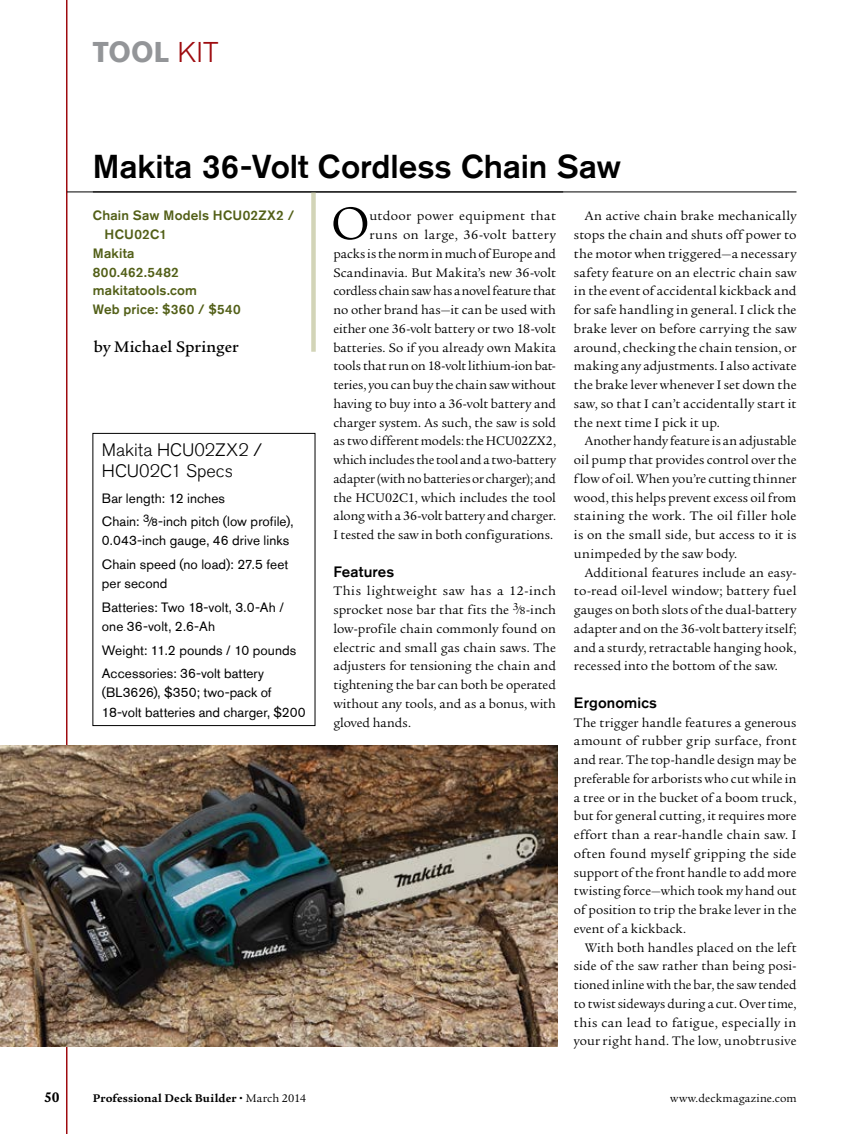
<style>
.page{position:relative;width:864px;height:1134px;background:#fff}
.page>*{position:absolute;margin:0;border:0;box-sizing:border-box;transform-origin:0 0}
.t1{font:50.1px "Legacy Serif Std";color:#000}
.t2{font:500 33px "Akzidenz Grotesk Std";color:#000}
.t3{font:700 28.5px "Akzidenz Grotesk Std";color:#939598}
.t4{font:300 18px/20.7px "Akzidenz Grotesk Std";color:#000}
.t5{font:500 16.5px "Legacy Serif Std";color:#000}
.t6{font:500 15px "Akzidenz Grotesk Std";letter-spacing:.01em;color:#000}
.t7{font:700 15px "Legacy Serif Std";color:#000}
.t8{font:13.5px/18.8px "Legacy Serif Std";letter-spacing:.005em;color:#000;text-align:justify}
.t9{font:13.5px/23.5px "Akzidenz Grotesk Std";letter-spacing:.005em;color:#000}
.t10{font:500 13.5px "Akzidenz Grotesk Std";letter-spacing:.015em;color:#525f17}
.t11{font:700 12px "Legacy Serif Std";letter-spacing:.015em;color:#000}
.t12{font:12px "Legacy Serif Std";letter-spacing:.015em;color:#000}
.s1{font-weight:300;color:#9e0b0f}
.s2{font-size:10.8px}
.s3{font-weight:900}
.s4{font-weight:400}
</style>
<div class="page">
<hr style="left:66px;top:0;width:1px;height:1134px;background:#9e0b0f">
<hr style="left:67px;top:192px;width:496px;height:1px;background:#000">
<div style="left:311px;top:192px;width:5px;height:160px;background:#d2d4b7"></div>
<hr style="left:93px;top:192px;width:703px;height:1px;background:#000">
<div style="left:93px;top:433px;width:222px;height:293px;border:1px solid #000"></div>
<img style="left:0;top:745px;width:558px;height:302px">
<h3 class="t3" style="left:93px;top:36px;width:127px">TOOL <span class="s1">KIT</span></h3>
<h2 class="t2" style="left:93px;top:147px;width:530px">Makita 36-Volt Cordless Chain Saw</h2>
<h1 class="t1" style="left:331px;top:195px;width:40px">O</h1>
<p class="t10" style="left:93px;top:207px;width:203px">Chain Saw Models HCU02ZX2 /</p>
<p class="t10" style="left:105px;top:226px;width:64px">HCU02C1</p>
<p class="t10" style="left:93px;top:245px;width:43px">Makita</p>
<p class="t10" style="left:93px;top:264px;width:87px">800.462.5482</p>
<p class="t10" style="left:93px;top:282px;width:106px">makitatools.com</p>
<p class="t10" style="left:93px;top:301px;width:149px">Web price: $360 / $540</p>
<p class="t5" style="left:94px;top:338px;width:146px">by Michael Springer</p>
<p class="t8" style="left:333px;top:207px;width:224px;text-align:right">utdoor power equipment that<br>runs on large, 36-volt battery<br>packs is the norm in much of Europe and Scandinavia. But Makita’s new 36-volt cordless chain saw has a novel feature that no other brand has—it can be used with either one 36-volt battery or two 18-volt batteries. So if you already own Makita tools that run on 18-volt lithium-ion bat&shy;teries, you can buy the chain saw without having to buy into a 36-volt battery and charger system. As such, the saw is sold as two different models: the HCU02ZX2, which includes the tool and a two-battery adapter (with no batteries or charger); and the HCU02C1, which includes the tool along with a 36-volt battery and charger.<br>I tested the saw in both configurations.</p>
<p class="t6" style="left:333px;top:562px;width:62px">Features</p>
<p class="t8" style="left:333px;top:582px;width:224px">This lightweight saw has a 12-inch sprocket nose bar that fits the <sup>3</sup>⁄<span class="s2">8</span>-inch low-profile chain commonly found on electric and small gas chain saws. The adjusters for tensioning the chain and tightening the bar can both be operated without any tools, and as a bonus, with gloved hands.</p>
<p class="t8" style="left:574px;top:207px;width:224px;text-indent:11px">An active chain brake mechanically stops the chain and shuts off power to the motor when triggered—a necessary safety feature on an electric chain saw in the event of accidental kickback and for safe handling in general. I click the brake lever on before carrying the saw around, checking the chain tension, or making any adjustments. I also activate the brake lever whenever I set down the saw, so that I can’t accidentally start it the next time I pick it up.</p>
<p class="t8" style="left:574px;top:432px;width:224px;text-indent:11px">Another handy feature is an adjustable oil pump that provides control over the flow of oil. When you’re cutting thinner wood, this helps prevent excess oil from staining the work. The oil filler hole is on the small side, but access to it is unimpeded by the saw body.</p>
<p class="t8" style="left:574px;top:563px;width:224px;text-indent:11px">Additional features include an easy&shy;to-read oil-level window; battery fuel gauges on both slots of the dual-battery adapter and on the 36-volt battery itself; and a sturdy, retractable hanging hook, recessed into the bottom of the saw.</p>
<p class="t6" style="left:574px;top:694px;width:85px">Ergonomics</p>
<p class="t8" style="left:574px;top:713px;width:224px">The trigger handle features a generous amount of rubber grip surface, front and rear. The top-handle design may be preferable for arborists who cut while in a tree or in the bucket of a boom truck, but for general cutting, it requires more effort than a rear-handle chain saw. I often found myself gripping the side support of the front handle to add more twisting force—which took my hand out of position to trip the brake lever in the event of a kickback.</p>
<p class="t8" style="left:574px;top:938px;width:224px;text-indent:11px">With both handles placed on the left side of the saw rather than being posi&shy;tioned inline with the bar, the saw tended to twist sideways during a cut. Over time, this can lead to fatigue, especially in your right hand. The low, unobtrusive</p>
<h3 class="t4" style="left:102px;top:440px;width:162px">Makita HCU02ZX2 /<br>HCU02C1 Specs</h3>
<p class="t9" style="left:102px;top:486px;width:193px">Bar length: 12 inches<br>Chain: <sup>3</sup>⁄<span class="s2">8</span>-inch pitch (low profile),</p>
<p class="t9" style="left:102px;top:529px;width:189px">0.043-inch gauge, 46 drive links<br>Chain speed (no load): 27.5 feet</p>
<p class="t9" style="left:102px;top:572px;width:184px">per second<br>Batteries: Two 18-volt, 3.0-Ah /</p>
<p class="t9" style="left:102px;top:614px;width:196px">one 36-volt, 2.6-Ah<br>Weight: 11.2 pounds / 10 pounds<br>Accessories: 36-volt battery</p>
<p class="t9" style="left:102px;top:683px;width:205px;line-height:19.2px">(BL3626), $350; two-pack of<br>18-volt batteries and charger, $200</p>
<p class="t7" style="left:44px;top:1088px;width:17px">50</p>
<p class="t11" style="left:93px;top:1091px;width:215px">Professional Deck Builder <span class="s3">•</span> <span class="s4">March 2014</span></p>
<p class="t12" style="left:670px;top:1091px;width:128px">www.deckmagazine.com</p>
</div>
